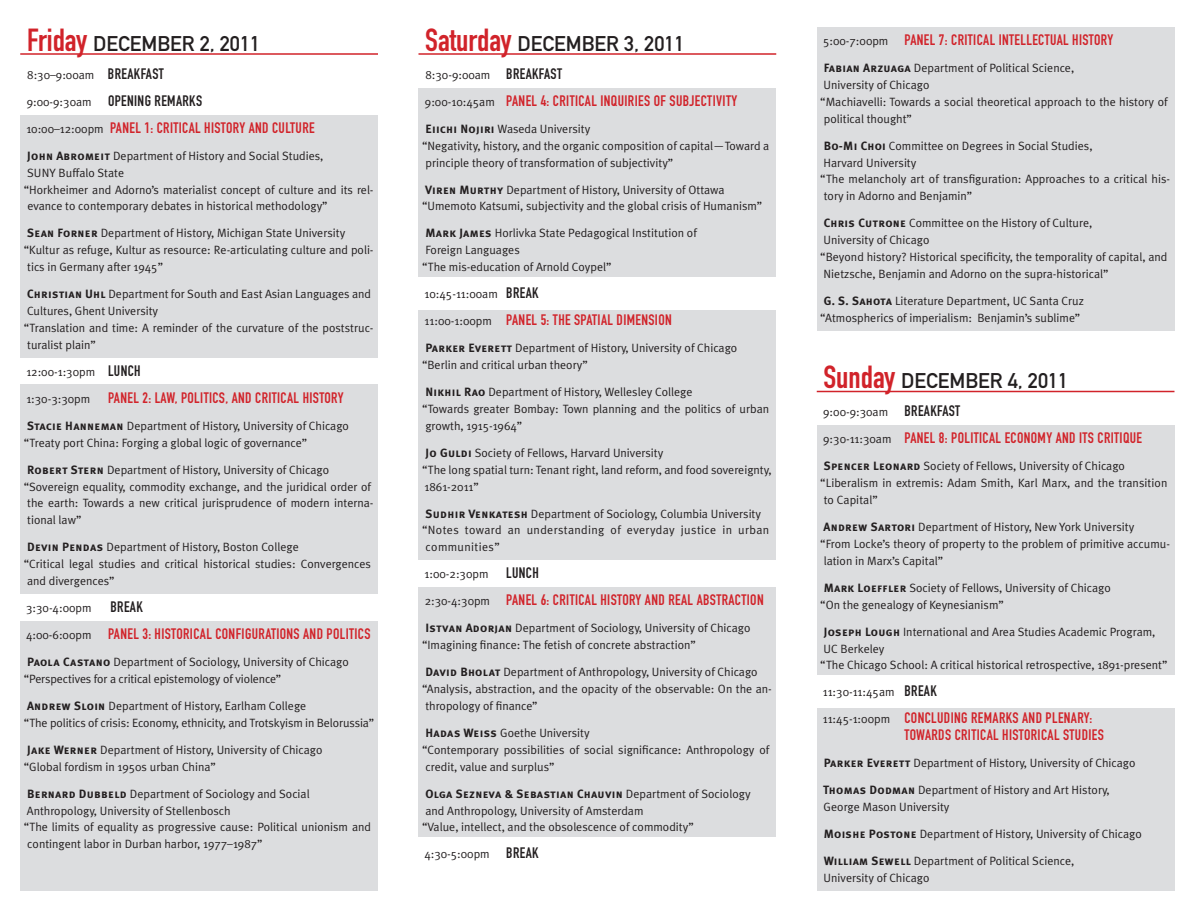
<style>
.page{position:relative;width:1188px;height:918px;background:#fff}
.page>*{position:absolute;margin:0;border:0;box-sizing:border-box;transform-origin:0 0}
.t1{font:21px "DIN Mittelschrift";color:#231f20}
.t2{font:15px/27px "DIN Engschrift";letter-spacing:.025em;color:#d1232a}
.t3{font:12px/16.8px "Meta Plus Normal";color:#231f20}
.t4{font:12px/16.8px "Meta Plus Normal";letter-spacing:.03em;color:#231f20}
.t5{font:12px "Meta Plus Bold Caps";letter-spacing:.025em;color:#231f20}
.s1{font-family:"DIN Engschrift";font-size:31.5px;color:#d1232a}
.s2{font-family:"DIN Engschrift";font-size:15px}
.s3{font-family:"Meta Plus Normal";font-size:12px;color:#231f20}
.s4{color:#231f20}
.s5{font-family:"Meta Plus Bold Caps"}
.s6{font-family:"Meta Plus Normal"}
</style>
<div class="page">
<div style="left:817px;top:709px;width:357px;height:182px;background:#dcdddf"></div>
<div style="left:817px;top:425px;width:357px;height:250px;background:#dcdddf"></div>
<div style="left:817px;top:27px;width:357px;height:304px;background:#dcdddf"></div>
<div style="left:418px;top:587px;width:358px;height:250px;background:#dcdddf"></div>
<div style="left:418px;top:310px;width:358px;height:250px;background:#dcdddf"></div>
<div style="left:418px;top:88px;width:358px;height:189px;background:#dcdddf"></div>
<div style="left:20px;top:621px;width:358px;height:270px;background:#dcdddf"></div>
<div style="left:20px;top:385px;width:358px;height:209px;background:#dcdddf"></div>
<div style="left:20px;top:115px;width:358px;height:243px;background:#dcdddf"></div>
<hr style="left:817px;top:391px;width:357px;height:1px;background:#d1232a">
<hr style="left:418px;top:53px;width:358px;height:2px;background:#d1232a">
<hr style="left:20px;top:53px;width:358px;height:2px;background:#d1232a">
<h1 class="t1" style="left:27px;top:31px;width:235px"><span class="s1">Friday</span> DECEMBER 2, 2011</h1>
<h1 class="t1" style="left:425px;top:31px;width:261px"><span class="s1">Saturday</span> DECEMBER 3, 2011</h1>
<p class="t3" style="left:27px;top:66px;width:138px">8:30–9:00am <span class="s2">BREAKFAST</span></p>
<p class="t2" style="left:26px;top:87px;width:290px"><span class="s3">9:00-9:30am</span> <span class="s4">OPENING REMARKS<br></span><span class="s3">10:00–12:00pm</span> PANEL 1: CRITICAL HISTORY AND CULTURE</p>
<p class="t3" style="left:24px;top:147px;width:351px"><span class="s5">John Abromeit</span> Department of History and Social Studies,<br>SUNY Buffalo State<br>“Horkheimer and Adorno’s materialist concept of culture and its rel&shy;evance to contemporary debates in historical methodology”</p>
<p class="t3" style="left:24px;top:225px;width:351px"><span class="s5">Sean Forner</span> Department of History, Michigan State University “Kultur as refuge, Kultur as resource: Re-articulating culture and poli&shy;tics in Germany after 1945”</p>
<p class="t3" style="left:24px;top:285px;width:351px"><span class="s5">Christian Uhl</span> Department for South and East Asian Languages and Cultures, Ghent University<br>“Translation and time: A reminder of the curvature of the poststruc&shy;turalist plain”</p>
<p class="t3" style="left:26px;top:363px;width:116px">12:00-1:30pm <span class="s2">LUNCH</span></p>
<p class="t2" style="left:26px;top:384px;width:319px"><span class="s3">1:30-3:30pm</span> PANEL 2: LAW, POLITICS, AND CRITICAL HISTORY</p>
<p class="t3" style="left:24px;top:417px;width:327px"><span class="s5">Stacie Hanneman</span> Department of History, University of Chicago “Treaty port China: Forging a global logic of governance”</p>
<p class="t3" style="left:24px;top:461px;width:351px"><span class="s5">Robert Stern</span> Department of History, University of Chicago “Sovereign equality, commodity exchange, and the juridical order of the earth: Towards a new critical jurisprudence of modern interna&shy;tional law”</p>
<p class="t3" style="left:24px;top:539px;width:349px"><span class="s5">Devin Pendas</span> Department of History, Boston College<br>“Critical legal studies and critical historical studies: Convergences and divergences”</p>
<p class="t3" style="left:26px;top:599px;width:67px">3:30-4:00pm</p>
<p class="t2" style="left:26px;top:593px;width:346px;text-indent:84px"><span class="s4">BREAK<br></span><span class="s3">4:00-6:00pm</span> PANEL 3: HISTORICAL CONFIGURATIONS AND POLITICS</p>
<p class="t3" style="left:24px;top:653px;width:327px"><span class="s5">Paola Castano</span> Department of Sociology, University of Chicago “Perspectives for a critical epistemology of violence”</p>
<p class="t3" style="left:24px;top:697px;width:352px"><span class="s5">Andrew Sloin</span> Department of History, Earlham College<br>“The politics of crisis: Economy, ethnicity, and Trotskyism in Belorussia”</p>
<p class="t3" style="left:24px;top:741px;width:300px"><span class="s5">Jake Werner</span> Department of History, University of Chicago “Global fordism in 1950s urban China”</p>
<p class="t3" style="left:24px;top:785px;width:349px"><span class="s5">Bernard Dubbeld</span> Department of Sociology and Social Anthropology, University of Stellenbosch<br>“The limits of equality as progressive cause: Political unionism and contingent labor in Durban harbor, 1977–1987”</p>
<p class="t3" style="left:426px;top:66px;width:138px">8:30-9:00am <span class="s2">BREAKFAST</span></p>
<p class="t2" style="left:425px;top:87px;width:314px"><span class="s3">9:00-10:45am</span> PANEL 4: CRITICAL INQUIRIES OF SUBJECTIVITY</p>
<p class="t3" style="left:422px;top:120px;width:349px"><span class="s5">Eiichi Nojiri</span> Waseda University<br>“Negativity, history, and the organic composition of capital—Toward a principle theory of transformation of subjectivity”</p>
<p class="t3" style="left:422px;top:181px;width:342px"><span class="s5">Viren Murthy</span> Department of History, University of Ottawa “Umemoto Katsumi, subjectivity and the global crisis of Humanism”</p>
<p class="t3" style="left:422px;top:225px;width:276px"><span class="s5">Mark James</span> Horlivka State Pedagogical Institution of<br>Foreign Languages<br>“The mis-education of Arnold Coypel”</p>
<p class="t3" style="left:425px;top:285px;width:115px">10:45-11:00am <span class="s2">BREAK</span></p>
<p class="t2" style="left:425px;top:306px;width:249px"><span class="s3">11:00-1:00pm</span> PANEL 5: THE SPATIAL DIMENSION</p>
<p class="t3" style="left:422px;top:339px;width:317px"><span class="s5">Parker Everett</span> Department of History, University of Chicago “Berlin and critical urban theory”</p>
<p class="t3" style="left:422px;top:383px;width:349px"><span class="s5">Nikhil Rao</span> Department of History, Wellesley College<br>“Towards greater Bombay: Town planning and the politics of urban growth, 1915-1964”</p>
<p class="t3" style="left:422px;top:444px;width:351px"><span class="s5">Jo Guldi</span> Society of Fellows, Harvard University<br>“The long spatial turn: Tenant right, land reform, and food sovereignty,<br>1861-2011”</p>
<p class="t4" style="left:422px;top:505px;width:349px"><span class="s5">Sudhir Venkatesh</span> Department of Sociology, Columbia University “Notes toward an understanding of everyday justice in urban communities”</p>
<p class="t3" style="left:425px;top:566px;width:116px">1:00-2:30pm <span class="s2">LUNCH</span></p>
<p class="t2" style="left:425px;top:587px;width:340px"><span class="s3">2:30-4:30pm</span> PANEL 6: CRITICAL HISTORY AND REAL ABSTRACTION</p>
<p class="t3" style="left:422px;top:620px;width:330px"><span class="s5">Istvan Adorjan</span> Department of Sociology, University of Chicago “Imagining finance: The fetish of concrete abstraction”</p>
<p class="t3" style="left:422px;top:663px;width:351px"><span class="s5">David Bholat</span> Department of Anthropology, University of Chicago “Analysis, abstraction, and the opacity of the observable: On the an&shy;thropology of finance”</p>
<p class="t3" style="left:422px;top:724px;width:349px"><span class="s5">Hadas Weiss</span> Goethe University<br>“Contemporary possibilities of social significance: Anthropology of credit, value and surplus”</p>
<p class="t5" style="left:425px;top:787px;width:327px">Olga Sezneva &amp; Sebastian Chauvin <span class="s6">Department of Sociology</span></p>
<p class="t3" style="left:422px;top:802px;width:273px">and Anthropology, University of Amsterdam<br>“Value, intellect, and the obsolescence of commodity”</p>
<p class="t3" style="left:424px;top:846px;width:116px">4:30-5:00pm <span class="s2">BREAK</span></p>
<p class="t2" style="left:823px;top:26px;width:292px"><span class="s3">5:00-7:00pm</span> PANEL 7: CRITICAL INTELLECTUAL HISTORY</p>
<p class="t3" style="left:820px;top:59px;width:349px"><span class="s5">Fabian Arzuaga</span> Department of Political Science,<br>University of Chicago<br>“Machiavelli: Towards a social theoretical approach to the history of political thought”</p>
<p class="t3" style="left:820px;top:137px;width:351px"><span class="s5">Bo-Mi Choi</span> Committee on Degrees in Social Studies,<br>Harvard University<br>“The melancholy art of transfiguration: Approaches to a critical his&shy;tory in Adorno and Benjamin”</p>
<p class="t3" style="left:820px;top:215px;width:349px"><span class="s5">Chris Cutrone</span> Committee on the History of Culture,<br>University of Chicago<br>“Beyond history? Historical specificity, the temporality of capital, and Nietzsche, Benjamin and Adorno on the supra-historical”</p>
<p class="t3" style="left:820px;top:292px;width:265px"><span class="s5">G. S. Sahota</span> Literature Department, UC Santa Cruz “Atmospherics of imperialism: Benjamin’s sublime”</p>
<h1 class="t1" style="left:824px;top:368px;width:246px"><span class="s1">Sunday</span> DECEMBER 4, 2011</h1>
<p class="t3" style="left:823px;top:404px;width:139px">9:00-9:30am <span class="s2">BREAKFAST</span></p>
<p class="t2" style="left:823px;top:425px;width:320px"><span class="s3">9:30-11:30am</span> PANEL 8: POLITICAL ECONOMY AND ITS CRITIQUE</p>
<p class="t3" style="left:820px;top:458px;width:349px"><span class="s5">Spencer Leonard</span> Society of Fellows, University of Chicago “Liberalism in extremis: Adam Smith, Karl Marx, and the transition to Capital”</p>
<p class="t3" style="left:820px;top:518px;width:351px"><span class="s5">Andrew Sartori</span> Department of History, New York University<br>“From Locke’s theory of property to the problem of primitive accumu&shy;lation in Marx’s Capital”</p>
<p class="t3" style="left:820px;top:579px;width:292px"><span class="s5">Mark Loeffler</span> Society of Fellows, University of Chicago “On the genealogy of Keynesianism”</p>
<p class="t3" style="left:820px;top:623px;width:349px"><span class="s5">Joseph Lough</span> International and Area Studies Academic Program,<br>UC Berkeley<br>“The Chicago School: A critical historical retrospective, 1891-present”</p>
<p class="t3" style="left:823px;top:684px;width:115px">11:30-11:45am <span class="s2">BREAK</span></p>
<p class="t2" style="left:904px;top:710px;width:201px;line-height:16.8px;text-indent:-82px"><span class="s3">11:45-1:00pm</span> CONCLUDING REMARKS AND PLENARY:<br>TOWARDS CRITICAL HISTORICAL STUDIES</p>
<p class="t3" style="left:824px;top:755px;width:313px"><span class="s5">Parker Everett</span> Department of History, University of Chicago</p>
<p class="t3" style="left:823px;top:782px;width:288px"><span class="s5">Thomas Dodman</span> Department of History and Art History,<br>George Mason University</p>
<p class="t3" style="left:824px;top:825px;width:320px"><span class="s5">Moishe Postone</span> Department of History, University of Chicago</p>
<p class="t3" style="left:824px;top:852px;width:252px"><span class="s5">William Sewell</span> Department of Political Science,<br>University of Chicago</p>
</div>
